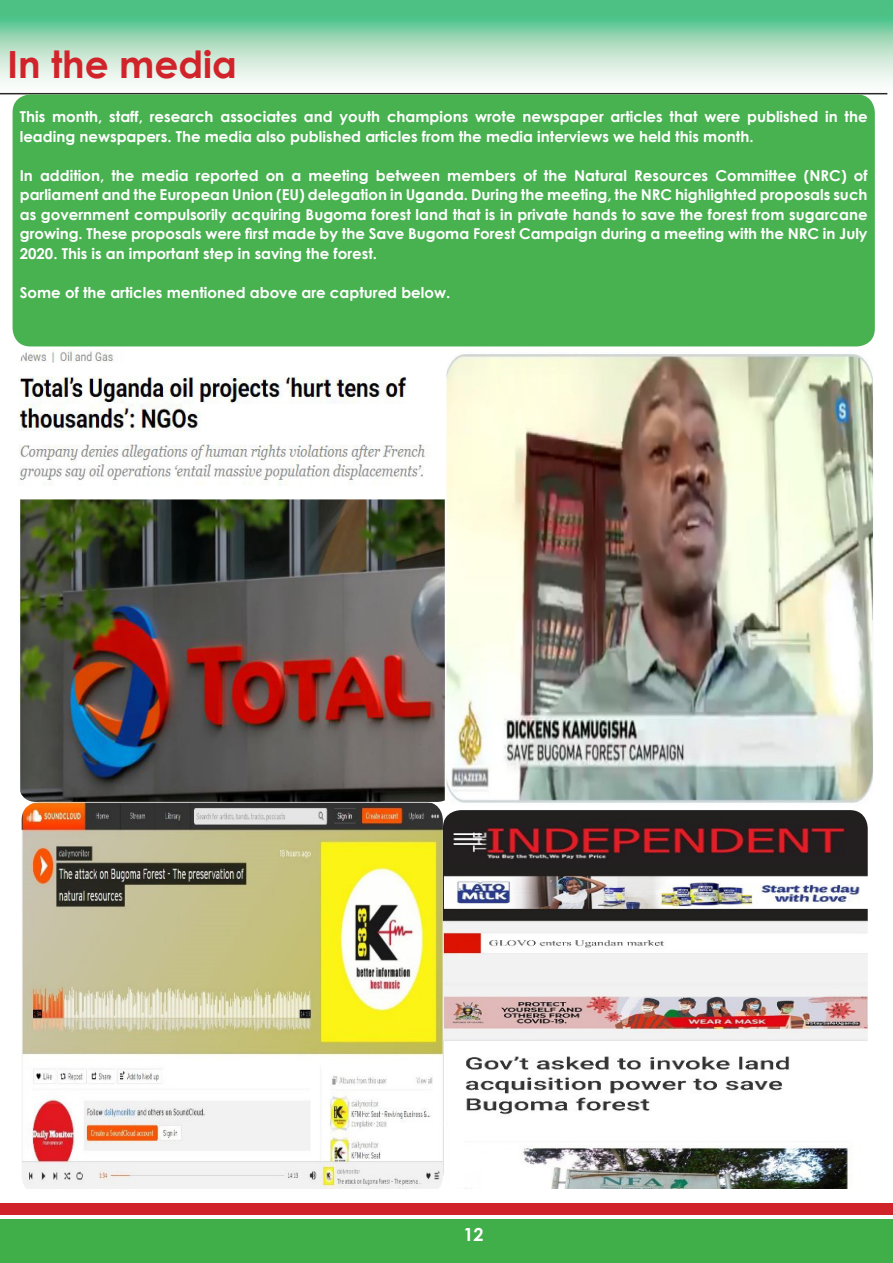
<style>
.page{position:relative;width:893px;height:1263px;background:#fff}
.page>*{position:absolute;margin:0;border:0;box-sizing:border-box;transform-origin:0 0}
.t1{font:700 37.5px "Century Gothic";color:#d1232a}
.t2{font:700 18px "Century Gothic";color:#fff}
.t3{font:700 15px/19.5px "Century Gothic";color:#fff}
</style>
<div class="page">
<div style="left:1px;top:1204px;width:892px;height:11px;background:#d1232a"></div>
<div style="left:0;top:1220px;width:893px;height:43px;background:#40ae49"></div>
<svg style="left:0;top:0;width:893px;height:149px"></svg>
<hr style="left:0;top:93px;width:887px;height:1px;background:#231f20">
<div style="left:13px;top:94px;width:862px;height:252px;background:#48b150;border-radius:18px"></div>
<img style="left:18px;top:350px;width:427px;height:452px">
<img style="left:446px;top:354px;width:427px;height:449px">
<img style="left:22px;top:802px;width:421px;height:387px">
<img style="left:443px;top:810px;width:425px;height:379px">
<p class="t1" style="left:8px;top:36px;width:231px">In the media</p>
<p class="t3" style="left:20px;top:106px;width:849px">This month, staff, research associates and youth champions wrote newspaper articles that were published in the leading newspapers. The media also published articles from the media interviews we held this month.</p>
<p class="t3" style="left:20px;top:165px;width:849px;text-align:justify">In addition, the media reported on a meeting between members of the Natural Resources Committee (NRC) of parliament and the European Union (EU) delegation in Uganda. During the meeting, the NRC highlighted proposals such as government compulsorily acquiring Bugoma forest land that is in private hands to save the forest from sugarcane growing. These proposals were first made by the Save Bugoma Forest Campaign during a meeting with the NRC in July 2020. This is an important step in saving the forest.</p>
<p class="t3" style="left:20px;top:282px;width:432px">Some of the articles mentioned above are captured below.</p>
<p class="t2" style="left:463px;top:1220px;width:22px">12</p>
</div>
